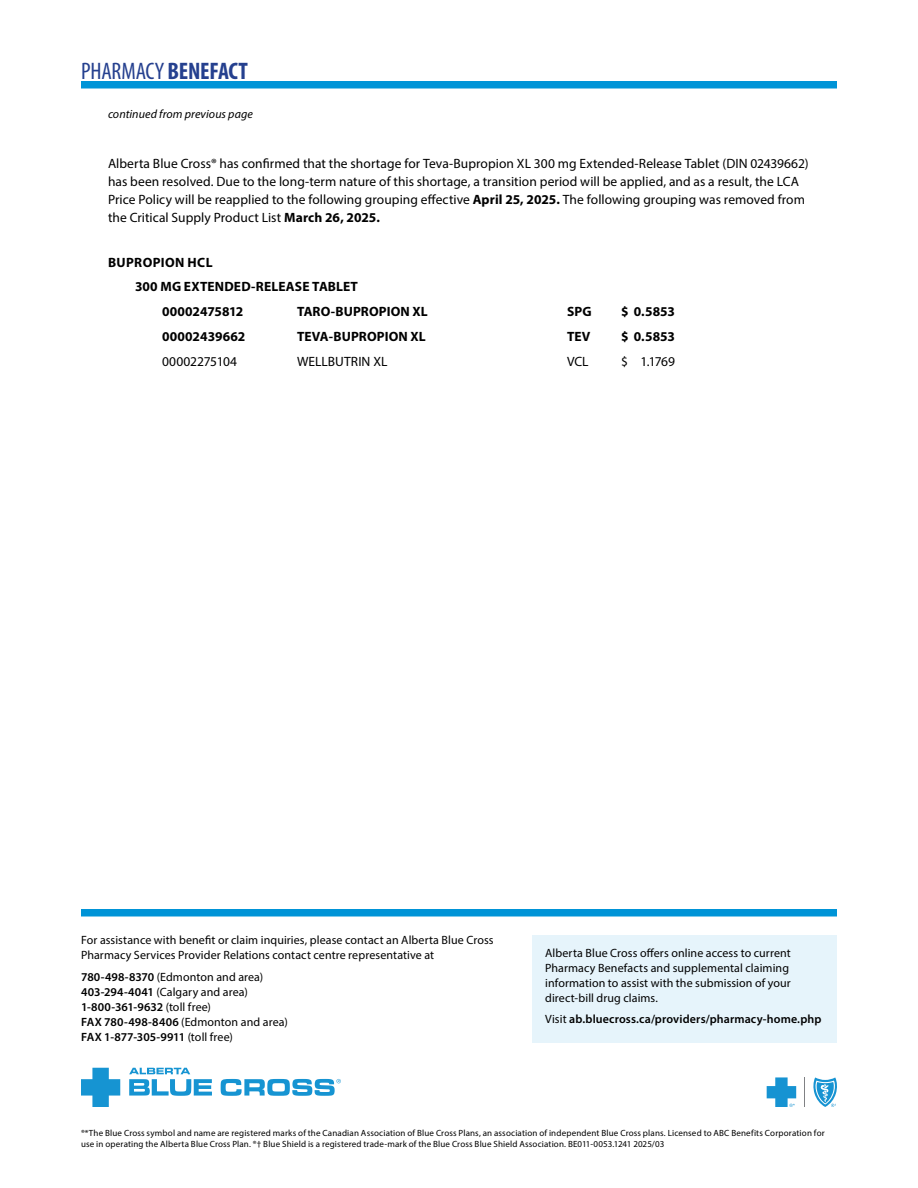
<style>
.page{position:relative;width:918px;height:1188px;background:#fff}
.page>*{position:absolute;margin:0;border:0;box-sizing:border-box;transform-origin:0 0}
.t1{font:condensed 24px "Myriad Pro";letter-spacing:-.01em;color:#25408f}
.t2{font:13.5px/18px "Myriad Pro";letter-spacing:.005em;color:#000}
.t3{font:700 13.5px "Myriad Pro";letter-spacing:.01em;color:#000}
.t4{font:700 13.5px "Myriad Pro";letter-spacing:.03em;color:#000}
.t5{font:12px/15px "Myriad Pro";letter-spacing:.005em;color:#000}
.t6{font:600 12px/15px "Myriad Pro";letter-spacing:.01em;color:#000}
.t7{font:italic 12px "Myriad Pro";letter-spacing:.01em;color:#000}
.t8{font:9px/10.8px "Myriad Pro";letter-spacing:.015em;color:#000}
.s1{font-weight:700}
.s2{font-weight:400}
</style>
<div class="page">
<div style="left:81px;top:81px;width:756px;height:7px;background:#0094d7"></div>
<div style="left:532px;top:935px;width:305px;height:108px;background:#e6f4fb"></div>
<div style="left:81px;top:909px;width:756px;height:7px;background:#0094d7"></div>
<svg style="left:813px;top:1077px;width:24px;height:30px"></svg>
<hr style="left:804px;top:1077px;width:1px;height:30px;background:#808184">
<svg style="left:767px;top:1077px;width:29px;height:30px"></svg>
<svg style="left:129px;top:1068px;width:83px;height:28px"></svg>
<svg style="left:221px;top:1079px;width:120px;height:17px"></svg>
<svg style="left:81px;top:1068px;width:39px;height:39px"></svg>
<h1 class="t1" style="left:81px;top:56px;width:168px">PHARMACY <span class="s1">BENEFACT</span></h1>
<p class="t7" style="left:108px;top:107px;width:146px">continued from previous page</p>
<p class="t2" style="left:108px;top:154px;width:702px">Alberta Blue Cross® has confirmed that the shortage for Teva-Bupropion XL 300 mg Extended-Release Tablet (DIN 02439662) has been resolved. Due to the long-term nature of this shortage, a transition period will be applied, and as a result, the LCA Price Policy will be reapplied to the following grouping effective <span class="s1">April 25, 2025.</span> The following grouping was removed from the Critical Supply Product List <span class="s1">March 26, 2025.</span></p>
<p class="t4" style="left:108px;top:253px;width:106px">BUPROPION HCL</p>
<p class="t3" style="left:135px;top:278px;width:224px">300 MG EXTENDED-RELEASE TABLET</p>
<p class="t3" style="left:162px;top:303px;width:83px">00002475812</p>
<p class="t3" style="left:297px;top:303px;width:132px">TARO-BUPROPION XL</p>
<p class="t3" style="left:567px;top:303px;width:26px">SPG</p>
<p class="t3" style="left:621px;top:303px;width:56px">$ 0.5853</p>
<p class="t3" style="left:162px;top:327px;width:85px">00002439662</p>
<p class="t3" style="left:297px;top:327px;width:130px">TEVA-BUPROPION XL</p>
<p class="t3" style="left:567px;top:327px;width:25px">TEV</p>
<p class="t3" style="left:621px;top:327px;width:56px">$ 0.5853</p>
<p class="t2" style="left:162px;top:352px;width:77px">00002275104</p>
<p class="t2" style="left:297px;top:352px;width:92px">WELLBUTRIN XL</p>
<p class="t2" style="left:567px;top:352px;width:23px">VCL</p>
<p class="t2" style="left:621px;top:352px;width:55px">$ 1.1769</p>
<p class="t5" style="left:81px;top:932px;width:414px">For assistance with benefit or claim inquiries, please contact an Alberta Blue Cross<br>Pharmacy Services Provider Relations contact centre representative at</p>
<p class="t6" style="left:81px;top:969px;width:208px">780-498-8370 <span class="s2">(Edmonton and area)<br></span>403-294-4041 <span class="s2">(Calgary and area)<br></span>1-800-361-9632 <span class="s2">(toll free)<br></span>FAX 780-498-8406 <span class="s2">(Edmonton and area)<br></span>FAX 1-877-305-9911 <span class="s2">(toll free)</span></p>
<p class="t5" style="left:545px;top:945px;width:247px">Alberta Blue Cross offers online access to current Pharmacy Benefacts and supplemental claiming information to assist with the submission of your direct-bill drug claims.</p>
<p class="t6" style="left:545px;top:1012px;width:278px"><span class="s2">Visit</span> ab.bluecross.ca/providers/pharmacy-home.php</p>
<p class="t8" style="left:81px;top:1128px;width:745px">®*The Blue Cross symbol and name are registered marks of the Canadian Association of Blue Cross Plans, an association of independent Blue Cross plans. Licensed to ABC Benefits Corporation for use in operating the Alberta Blue Cross Plan. ®† Blue Shield is a registered trade-mark of the Blue Cross Blue Shield Association. BE011-0053.1241 2025/03</p>
</div>
